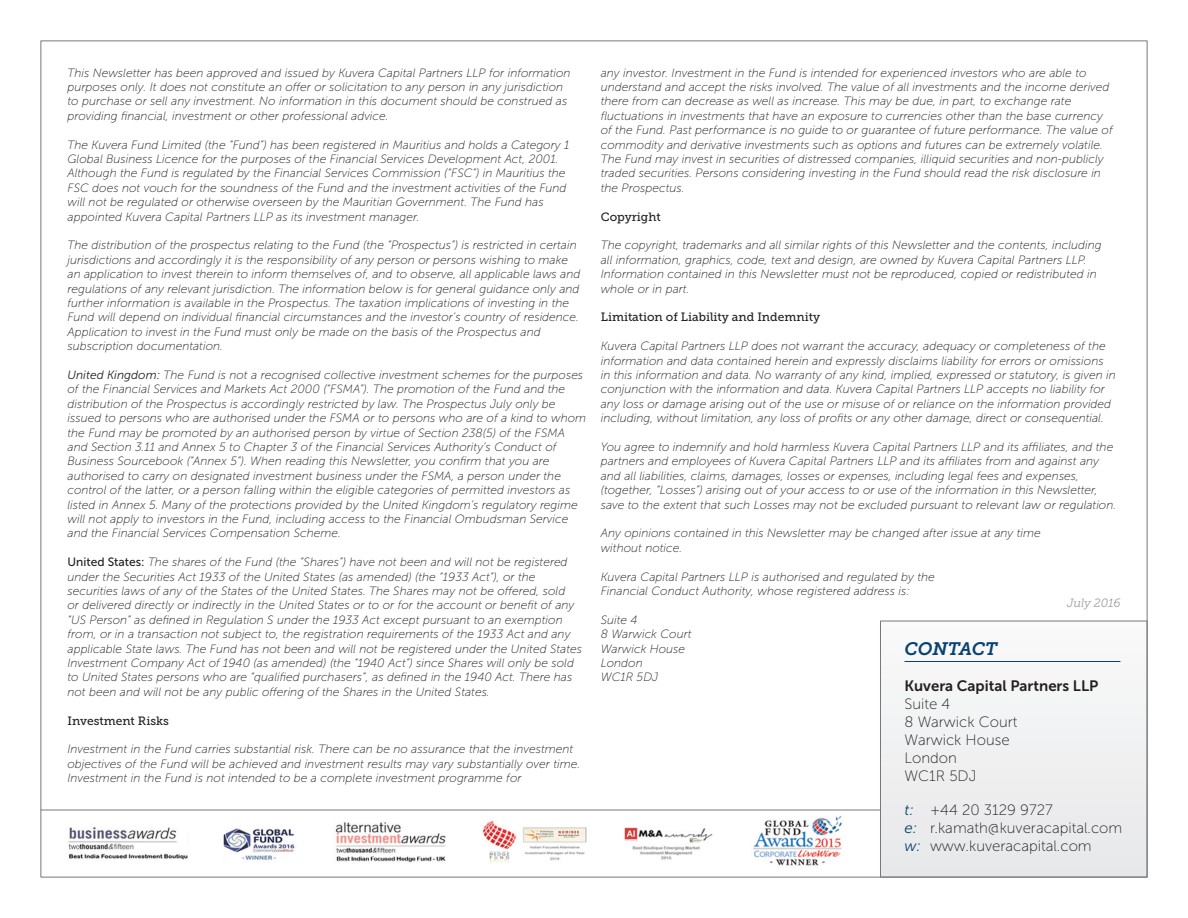
<style>
.page{position:relative;width:1188px;height:918px;background:#fff}
.page>*{position:absolute;margin:0;border:0;box-sizing:border-box;transform-origin:0 0}
.t1{font:italic 18px "Museo Slab 700";letter-spacing:-.005em;color:#084271}
.t2{font:15px/18px "Museo Sans 100";color:#231f20}
.t3{font:15px "Museo Sans 700";color:#231f20}
.t4{font:italic 12px/14.4px "Museo Sans 100";color:#231f20}
.t5{font:12px "Museo Slab 500";color:#231f20}
.t6{font:italic 12px "Museo Slab 300";letter-spacing:-.01em;color:#9d9fa2}
.s1{font-family:"Museo Sans 300"}
.s2{font-family:"Museo Sans 500";font-style:normal}
.s3{font-family:"Museo Sans 300";font-style:italic;color:#084271}
</style>
<div class="page">
<div style="left:880px;top:621px;width:267px;height:256px;background:#f0f1f2"></div>
<hr style="left:41px;top:810px;width:840px;height:1px;background:#76787b">
<hr style="left:905px;top:661px;width:215px;height:1px;background:#084271">
<img style="left:223px;top:828px;width:72px;height:32px">
<img style="left:335px;top:822px;width:111px;height:41px">
<img style="left:482px;top:820px;width:105px;height:43px">
<img style="left:624px;top:827px;width:89px;height:33px">
<img style="left:753px;top:816px;width:89px;height:50px">
<img style="left:68px;top:827px;width:120px;height:33px">
<p class="t4" style="left:68px;top:65px;width:505px">This Newsletter has been approved and issued by Kuvera Capital Partners LLP for information purposes only. It does not constitute an offer or solicitation to any person in any jurisdiction to purchase or sell any investment. No information in this document should be construed as providing financial, investment or other professional advice.</p>
<p class="t4" style="left:68px;top:137px;width:503px">The Kuvera Fund Limited (the “Fund”) has been registered in Mauritius and holds a Category 1<br>Global Business Licence for the purposes of the Financial Services Development Act, 2001.<br>Although the Fund is regulated by the Financial Services Commission (“FSC”) in Mauritius the FSC does not vouch for the soundness of the Fund and the investment activities of the Fund will not be regulated or otherwise overseen by the Mauritian Government. The Fund has appointed Kuvera Capital Partners LLP as its investment manager.</p>
<p class="t4" style="left:68px;top:238px;width:515px">The distribution of the prospectus relating to the Fund (the “Prospectus”) is restricted in certain jurisdictions and accordingly it is the responsibility of any person or persons wishing to make an application to invest therein to inform themselves of, and to observe, all applicable laws and regulations of any relevant jurisdiction. The information below is for general guidance only and further information is available in the Prospectus. The taxation implications of investing in the Fund will depend on individual financial circumstances and the investor’s country of residence.<br>Application to invest in the Fund must only be made on the basis of the Prospectus and subscription documentation.</p>
<p class="t4" style="left:68px;top:368px;width:520px"><span class="s1">United Kingdom:</span> The Fund is not a recognised collective investment schemes for the purposes of the Financial Services and Markets Act 2000 (“FSMA”). The promotion of the Fund and the distribution of the Prospectus is accordingly restricted by law. The Prospectus July only be issued to persons who are authorised under the FSMA or to persons who are of a kind to whom the Fund may be promoted by an authorised person by virtue of Section 238(5) of the FSMA and Section 3.11 and Annex 5 to Chapter 3 of the Financial Services Authority’s Conduct of Business Sourcebook (“Annex 5”). When reading this Newsletter, you confirm that you are authorised to carry on designated investment business under the FSMA, a person under the control of the latter, or a person falling within the eligible categories of permitted investors as listed in Annex 5. Many of the protections provided by the United Kingdom’s regulatory regime will not apply to investors in the Fund, including access to the Financial Ombudsman Service and the Financial Services Compensation Scheme.</p>
<p class="t4" style="left:68px;top:555px;width:516px"><span class="s2">United States:</span> The shares of the Fund (the “Shares”) have not been and will not be registered under the Securities Act 1933 of the United States (as amended) (the “1933 Act”), or the securities laws of any of the States of the United States. The Shares may not be offered, sold<br>or delivered directly or indirectly in the United States or to or for the account or benefit of any “US Person” as defined in Regulation S under the 1933 Act except pursuant to an exemption from, or in a transaction not subject to, the registration requirements of the 1933 Act and any applicable State laws. The Fund has not been and will not be registered under the United States Investment Company Act of 1940 (as amended) (the “1940 Act”) since Shares will only be sold to United States persons who are “qualified purchasers”, as defined in the 1940 Act. There has not been and will not be any public offering of the Shares in the United States.</p>
<p class="t5" style="left:68px;top:714px;width:103px">Investment Risks</p>
<p class="t4" style="left:68px;top:742px;width:514px">Investment in the Fund carries substantial risk. There can be no assurance that the investment objectives of the Fund will be achieved and investment results may vary substantially over time.<br>Investment in the Fund is not intended to be a complete investment programme for</p>
<p class="t4" style="left:601px;top:65px;width:514px">any investor. Investment in the Fund is intended for experienced investors who are able to understand and accept the risks involved. The value of all investments and the income derived there from can decrease as well as increase. This may be due, in part, to exchange rate fluctuations in investments that have an exposure to currencies other than the base currency of the Fund. Past performance is no guide to or guarantee of future performance. The value of commodity and derivative investments such as options and futures can be extremely volatile.<br>The Fund may invest in securities of distressed companies, illiquid securities and non-publicly traded securities. Persons considering investing in the Fund should read the risk disclosure in the Prospectus.</p>
<p class="t5" style="left:601px;top:210px;width:61px">Copyright</p>
<p class="t4" style="left:601px;top:238px;width:502px">The copyright, trademarks and all similar rights of this Newsletter and the contents, including all information, graphics, code, text and design, are owned by Kuvera Capital Partners LLP.<br>Information contained in this Newsletter must not be reproduced, copied or redistributed in whole or in part.</p>
<p class="t5" style="left:601px;top:310px;width:221px">Limitation of Liability and Indemnity</p>
<p class="t4" style="left:601px;top:339px;width:517px">Kuvera Capital Partners LLP does not warrant the accuracy, adequacy or completeness of the information and data contained herein and expressly disclaims liability for errors or omissions in this information and data. No warranty of any kind, implied, expressed or statutory, is given in conjunction with the information and data. Kuvera Capital Partners LLP accepts no liability for any loss or damage arising out of the use or misuse of or reliance on the information provided including, without limitation, any loss of profits or any other damage, direct or consequential.</p>
<p class="t4" style="left:601px;top:440px;width:517px">You agree to indemnify and hold harmless Kuvera Capital Partners LLP and its affiliates, and the partners and employees of Kuvera Capital Partners LLP and its affiliates from and against any and all liabilities, claims, damages, losses or expenses, including legal fees and expenses, (together, “Losses”) arising out of your access to or use of the information in this Newsletter, save to the extent that such Losses may not be excluded pursuant to relevant law or regulation.</p>
<p class="t4" style="left:601px;top:526px;width:442px">Any opinions contained in this Newsletter may be changed after issue at any time without notice.</p>
<p class="t4" style="left:601px;top:569px;width:336px">Kuvera Capital Partners LLP is authorised and regulated by the<br>Financial Conduct Authority, whose registered address is:</p>
<p class="t4" style="left:601px;top:613px;width:92px">Suite 4<br>8 Warwick Court<br>Warwick House<br>London<br>WC1R 5DJ</p>
<p class="t6" style="left:1067px;top:596px;width:55px">July 2016</p>
<h1 class="t1" style="left:904px;top:638px;width:94px">CONTACT</h1>
<p class="t3" style="left:904px;top:677px;width:195px">Kuvera Capital Partners LLP</p>
<p class="t2" style="left:904px;top:695px;width:115px">Suite 4<br>8 Warwick Court<br>Warwick House<br>London<br>WC1R 5DJ</p>
<p class="t2" style="left:904px;top:801px;width:219px"><span class="s3">t:</span> +44 20 3129 9727<br><span class="s3">e:</span> r.kamath@kuveracapital.com <span class="s3">w:</span> www.kuveracapital.com</p>
</div>
